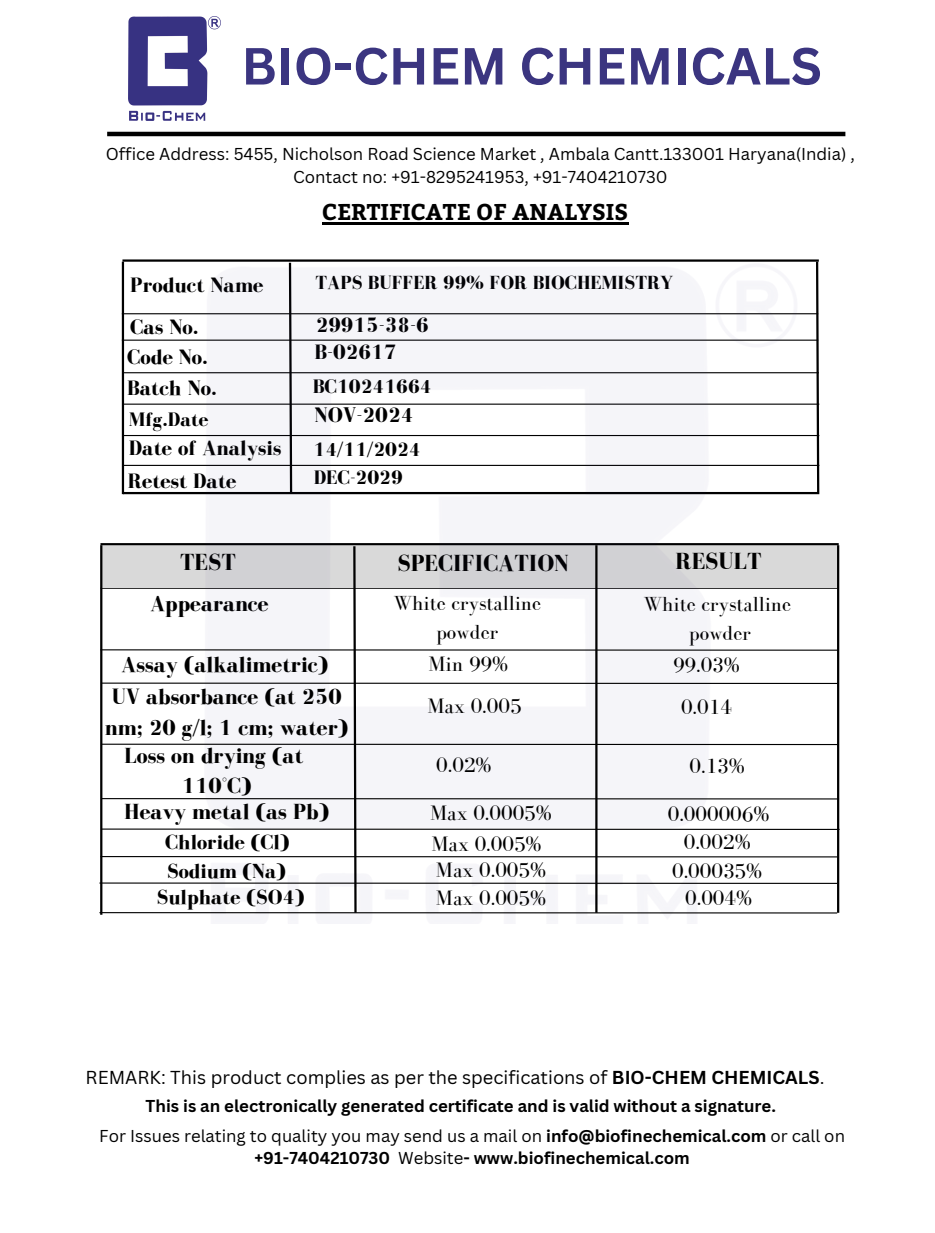
<style>
.page{position:relative;width:935px;height:1233px;background:#fff}
.page>*{position:absolute;margin:0;border:0;box-sizing:border-box;transform-origin:0 0}
.t1{font:700 51px "Canva Sans";color:#3b3580}
.t2{font:700 24px "Bodoni FLF";color:#000}
.t3{font:700 22.8px "Bitter";color:#000}
.t4{font:700 22.5px/30.3px "Bodoni FLF";color:#000}
.t5{font:700 21.6px "Bodoni FLF";color:#000}
.t6{font:21.45px "Bodoni FLF";color:#000}
.t7{font:700 21.45px "Bodoni FLF";color:#000}
.t8{font:21px/29.2px "Bodoni FLF";color:#000;text-align:center}
.t9{font:700 21px "Bodoni FLF";color:#000}
.t10{font:700 20.1px "Bodoni FLF";color:#000}
.t11{font:700 19.5px "Bodoni FLF";color:#000}
.t12{font:18.3px "Canva Sans";color:#000}
.t13{font:700 16.8px/22.5px "Canva Sans";color:#000;text-align:center}
.t14{font:16.8px/22.5px "Canva Sans";color:#000;text-align:center}
.s1{font-weight:700}
.s2{font-weight:400}
</style>
<div class="page">
<hr style="left:107px;top:132px;width:738px;height:4px;background:#000">
<img style="left:128px;top:17px;width:93px;height:103px">
<hr style="left:322px;top:222px;width:306px;height:3px;background:#000">
<hr style="left:100px;top:588px;width:739px;height:1px;background:#000">
<hr style="left:100px;top:543px;width:739px;height:2px;background:#000">
<div style="left:103px;top:546px;width:736px;height:42px;background:#d9d9d9"></div>
<hr style="left:122px;top:313px;width:696px;height:1px;background:#000">
<hr style="left:122px;top:340px;width:696px;height:1px;background:#000">
<hr style="left:122px;top:372px;width:697px;height:1px;background:#000">
<hr style="left:123px;top:404px;width:696px;height:1px;background:#000">
<hr style="left:123px;top:435px;width:696px;height:1px;background:#000">
<hr style="left:123px;top:465px;width:696px;height:1px;background:#000">
<hr style="left:123px;top:492px;width:696px;height:2px;background:#000">
<hr style="left:122px;top:262px;width:2px;height:232px;background:#000">
<svg style="left:815px;top:262px;width:5px;height:232px"></svg>
<hr style="left:122px;top:259px;width:697px;height:3px;background:#000">
<hr style="left:837px;top:545px;width:2px;height:368px;background:#000">
<hr style="left:100px;top:545px;width:2px;height:370px;background:#000">
<img style="left:204px;top:263px;width:593px;height:649px">
<hr style="left:100px;top:649px;width:738px;height:2px;background:#000">
<hr style="left:101px;top:683px;width:738px;height:1px;background:#000">
<hr style="left:595px;top:545px;width:2px;height:368px;background:#000">
<svg style="left:352px;top:544px;width:6px;height:368px"></svg>
<hr style="left:101px;top:744px;width:738px;height:1px;background:#000">
<hr style="left:101px;top:798px;width:738px;height:2px;background:#000">
<hr style="left:102px;top:829px;width:737px;height:1px;background:#000">
<hr style="left:99px;top:912px;width:738px;height:2px;background:#000">
<hr style="left:100px;top:856px;width:738px;height:1px;background:#000">
<hr style="left:99px;top:883px;width:738px;height:1px;background:#000">
<h1 class="t1" style="left:241px;top:30px;width:582px">BIO-CHEM CHEMICALS</h1>
<p class="t14" style="left:106px;top:143px;width:751px">Office Address: 5455, Nicholson Road Science Market , Ambala Cantt.133001 Haryana(India) ,<br>Contact no: +91-8295241953, +91-7404210730</p>
<h4 class="t7" style="left:130px;top:273px;width:135px">Product Name</h4>
<h5 class="t7" style="left:130px;top:316px;width:70px">Cas No.</h5>
<h5 class="t7" style="left:127px;top:345px;width:82px">Code No.</h5>
<h5 class="t7" style="left:127px;top:376px;width:91px">Batch No.</h5>
<h5 class="t10" style="left:129px;top:409px;width:81px">Mfg.Date</h5>
<h5 class="t7" style="left:129px;top:437px;width:154px">Date of Analysis</h5>
<h5 class="t7" style="left:128px;top:469px;width:110px">Retest Date</h5>
<h5 class="t3" style="left:322px;top:195px;width:308px">CERTIFICATE OF ANALYSIS</h5>
<h5 class="t11" style="left:315px;top:272px;width:359px">TAPS BUFFER 99% FOR BIOCHEMISTRY</h5>
<h5 class="t7" style="left:316px;top:313px;width:115px">29915-38-6</h5>
<h5 class="t7" style="left:315px;top:341px;width:83px">B-02617</h5>
<h5 class="t10" style="left:313px;top:376px;width:120px">BC10241664</h5>
<h5 class="t5" style="left:315px;top:404px;width:100px">NOV-2024</h5>
<h5 class="t10" style="left:314px;top:439px;width:109px">14/11/2024</h5>
<h5 class="t10" style="left:314px;top:466px;width:91px">DEC-2029</h5>
<h4 class="t2" style="left:180px;top:549px;width:57px">TEST</h4>
<h4 class="t2" style="left:397px;top:550px;width:173px">SPECIFICATION</h4>
<h4 class="t2" style="left:676px;top:548px;width:87px">RESULT</h4>
<h5 class="t4" style="left:150px;top:588px;width:120px">Appearance</h5>
<h5 class="t8" style="left:393px;top:588px;width:149px">White crystalline powder</h5>
<h5 class="t8" style="left:643px;top:589px;width:149px">White crystalline powder</h5>
<h5 class="t4" style="left:121px;top:649px;width:209px">Assay (alkalimetric)</h5>
<h5 class="t6" style="left:428px;top:652px;width:81px">Min 99%</h5>
<h5 class="t6" style="left:673px;top:653px;width:68px">99.03%</h5>
<h5 class="t4" style="left:105px;top:682px;width:244px">UV absorbance (at 250 nm; 20 g/l; 1 cm; water)</h5>
<h5 class="t6" style="left:427px;top:694px;width:96px">Max 0.005</h5>
<h5 class="t6" style="left:681px;top:695px;width:52px">0.014</h5>
<h2 class="t4" style="left:124px;top:740px;width:181px;text-align:center">Loss on drying (at<br>110°C)</h2>
<h2 class="t6" style="left:436px;top:754px;width:57px">0.02%</h2>
<h2 class="t6" style="left:689px;top:754px;width:57px">0.13%</h2>
<h3 class="t4" style="left:124px;top:796px;width:206px">Heavy metal (as Pb)</h3>
<h5 class="t6" style="left:430px;top:802px;width:123px">Max 0.0005%</h5>
<h3 class="t6" style="left:668px;top:803px;width:103px">0.000006%</h3>
<h3 class="t9" style="left:165px;top:831px;width:126px">Chloride (Cl)</h3>
<h3 class="t6" style="left:431px;top:832px;width:112px">Max 0.005%</h3>
<h5 class="t6" style="left:684px;top:831px;width:68px">0.002%</h5>
<h3 class="t9" style="left:167px;top:860px;width:120px">Sodium (Na)</h3>
<h5 class="t6" style="left:436px;top:858px;width:112px">Max 0.005%</h5>
<h5 class="t6" style="left:672px;top:859px;width:92px">0.00035%</h5>
<h5 class="t9" style="left:157px;top:886px;width:149px">Sulphate (SO4)</h5>
<p class="t6" style="left:436px;top:886px;width:112px">Max 0.005%</p>
<h6 class="t6" style="left:685px;top:886px;width:68px">0.004%</h6>
<h2 class="t12" style="left:86px;top:1065px;width:740px">REMARK: This product complies as per the specifications of <span class="s1">BIO-CHEM CHEMICALS</span>.</h2>
<p class="t13" style="left:146px;top:1095px;width:632px">This is an electronically generated certificate and is valid without a signature.</p>
<h4 class="t13" style="left:99px;top:1124px;width:747px"><span class="s2">For Issues relating to quality you may send us a mail on</span> info@biofinechemical.com <span class="s2">or call on </span>+91-7404210730 <span class="s2">Website</span>- www.biofinechemical.com</h4>
</div>
